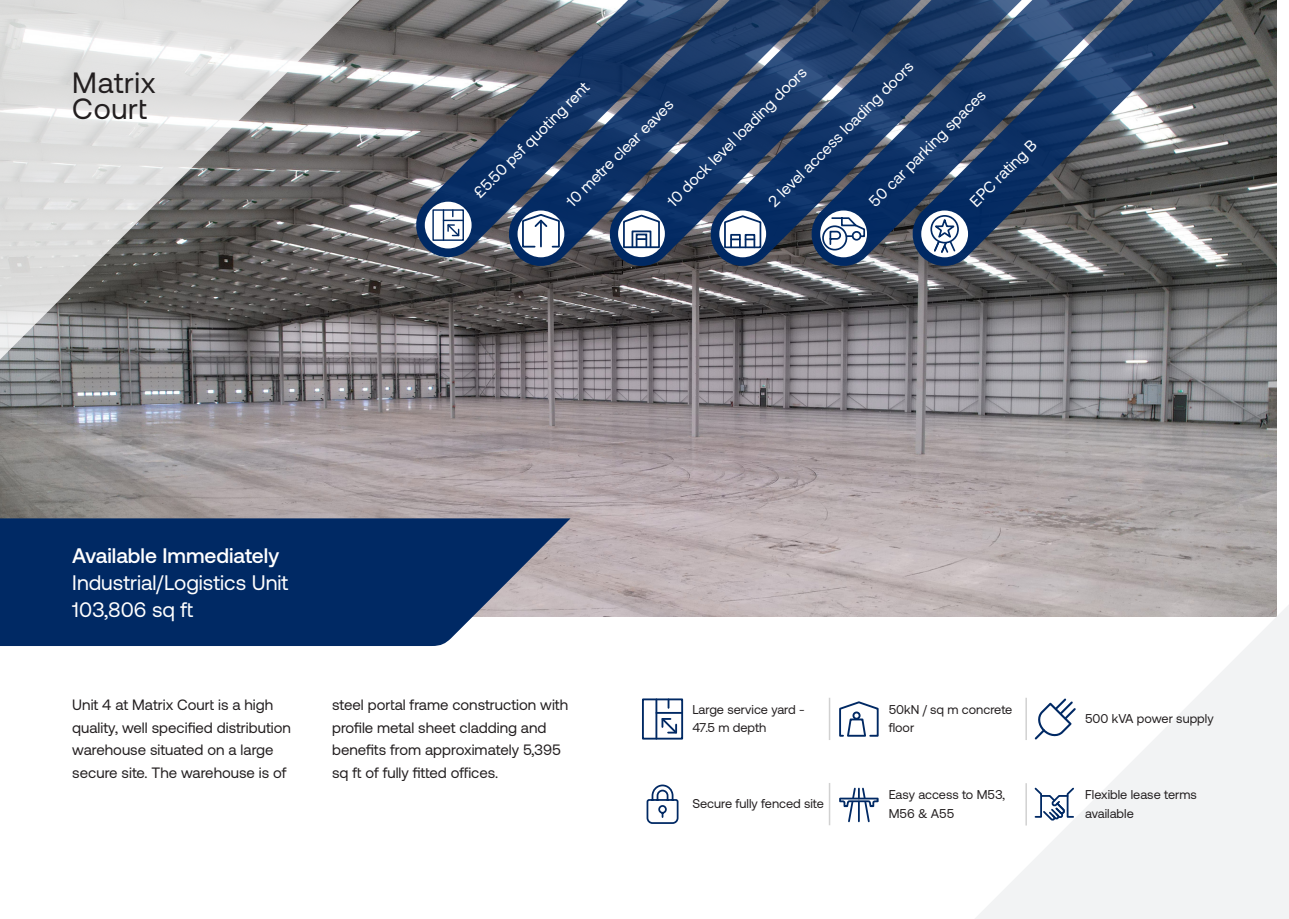
<style>
.page{position:relative;width:1289px;height:919px;background:#fff}
.page>*{position:absolute;margin:0;border:0;box-sizing:border-box;transform-origin:0 0}
.t1{font:29.25px/26px "Aeonik";letter-spacing:.02em;color:#231f20}
.t2{font:21px/27px "Aeonik";color:#fff}
.t3{font:15.75px "Aeonik";color:#fff}
.t4{font:15px/22.5px "Aeonik";color:#231f20}
.t5{font:12.75px/18px "Aeonik";color:#231f20}
.s1{font-weight:500}
</style>
<div class="page">
<img style="left:0;top:0;width:1276px;height:617px">
<svg style="left:974px;top:604px;width:314px;height:314px;fill:#f2f3f4"></svg>
<svg style="left:0;top:0;width:359px;height:359px;background:#a6a5a5"></svg>
<svg style="left:707px;top:0;width:101px;height:269px;background:#243f69"></svg>
<svg style="left:808px;top:0;width:101px;height:269px;background:#244069"></svg>
<svg style="left:719px;top:210px;width:47px;height:47px"></svg>
<svg style="left:733px;top:215px;width:28px;height:34px"></svg>
<svg style="left:820px;top:210px;width:47px;height:47px"></svg>
<div style="left:822px;top:225px;width:25px;height:25px;border:2px solid #002964;border-radius:50%"></div>
<svg style="left:828px;top:217px;width:37px;height:29px"></svg>
<svg style="left:0;top:518px;width:570px;height:128px;background:#173b70"></svg>
<div style="left:642px;top:698px;width:41px;height:41px;border:2px solid #002964"></div>
<hr style="left:655px;top:699px;width:2px;height:39px;background:#002964">
<svg style="left:657px;top:699px;width:25px;height:36px"></svg>
<svg style="left:646px;top:784px;width:33px;height:40px"></svg>
<svg style="left:1034px;top:698px;width:42px;height:42px"></svg>
<svg style="left:1034px;top:787px;width:40px;height:34px"></svg>
<svg style="left:839px;top:701px;width:40px;height:36px"></svg>
<div style="left:852px;top:711px;width:8px;height:8px;border:2px solid #002964;border-radius:50%"></div>
<svg style="left:413px;top:0;width:320px;height:260px;background:#425471"></svg>
<div style="left:425px;top:202px;width:46px;height:46px;background:#fff;border-radius:50%"></div>
<div style="left:432px;top:209px;width:32px;height:32px;border:1px solid #002964"></div>
<hr style="left:443px;top:210px;width:1px;height:30px;background:#002964">
<svg style="left:444px;top:210px;width:19px;height:27px"></svg>
<hr style="left:828px;top:697px;width:2px;height:43px;background:#d1d1d1">
<hr style="left:828px;top:782px;width:2px;height:43px;background:#d1d1d1">
<hr style="left:1025px;top:783px;width:1px;height:42px;background:#d1d1d1">
<hr style="left:1025px;top:697px;width:1px;height:43px;background:#d1d1d1">
<svg style="left:839px;top:787px;width:40px;height:35px"></svg>
<svg style="left:909px;top:0;width:321px;height:269px;background:#44556e"></svg>
<div style="left:921px;top:210px;width:47px;height:47px;background:#fff;border-radius:50%"></div>
<svg style="left:930px;top:214px;width:29px;height:39px"></svg>
<p class="t1" style="left:72px;top:70px;width:85px">Matrix<br>Court</p>
<p class="t3" style="left:764px;top:197px;width:200px;rotate:-45deg">2 level access loading doors</p>
<p class="t3" style="left:663px;top:197px;width:191px;rotate:-45deg">10 dock level loading doors</p>
<p class="t3" style="left:470px;top:189px;width:157px;rotate:-45deg">£5.50 psf quoting rent</p>
<p class="t3" style="left:865px;top:197px;width:159px;rotate:-45deg">50 car parking spaces</p>
<p class="t3" style="left:563px;top:197px;width:145px;rotate:-45deg">10 metre clear eaves</p>
<p class="t3" style="left:966px;top:197px;width:89px;rotate:-45deg">EPC rating B</p>
<p class="t2" style="left:72px;top:542px;width:217px"><span class="s1">Available Immediately<br></span>Industrial/Logistics Unit<br>103,806 sq ft</p>
<p class="t4" style="left:72px;top:694px;width:220px">Unit 4 at Matrix Court is a high quality, well specified distribution warehouse situated on a large secure site. The warehouse is of</p>
<p class="t4" style="left:332px;top:694px;width:237px">steel portal frame construction with profile metal sheet cladding and benefits from approximately 5,395 sq ft of fully fitted offices.</p>
<p class="t5" style="left:692px;top:700px;width:114px">Large service yard -<br>47.5 m depth</p>
<p class="t5" style="left:692px;top:795px;width:133px">Secure fully fenced site</p>
<p class="t5" style="left:888px;top:700px;width:125px">50kN / sq m concrete floor</p>
<p class="t5" style="left:888px;top:786px;width:118px">Easy access to M53,<br>M56 &amp; A55</p>
<p class="t5" style="left:1085px;top:709px;width:130px">500 kVA power supply</p>
<p class="t5" style="left:1085px;top:786px;width:113px">Flexible lease terms available</p>
</div>
